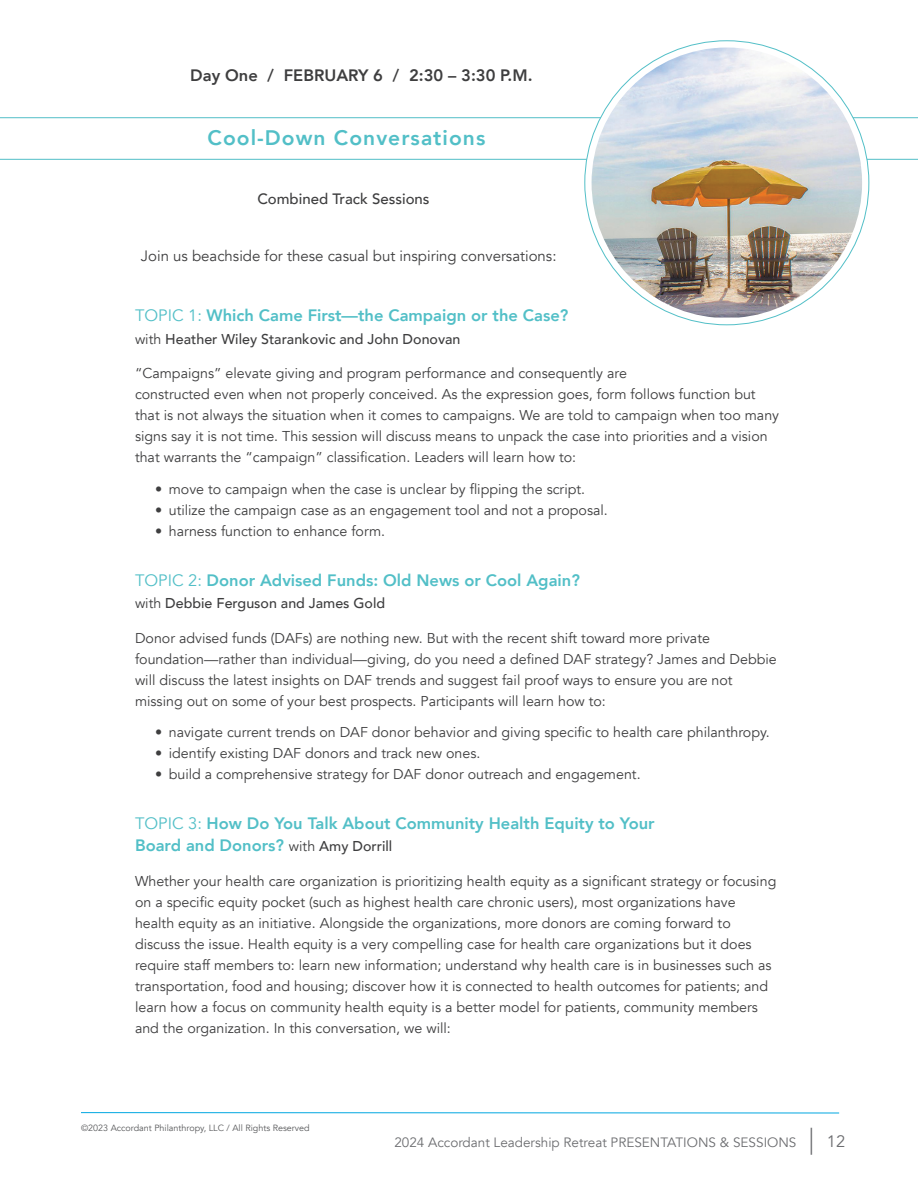
<style>
.page{position:relative;width:918px;height:1188px;background:#fff}
.page>*{position:absolute;margin:0;border:0;box-sizing:border-box;transform-origin:0 0}
.Bulleted_List{font:800 21px "Avenir";letter-spacing:.05em;color:#52bfc7}
.Standard_Body_Copy{font:800 16.5px/22.5px "Avenir";color:#52bfc7}
.Bulleted_List-2{font:800 16.5px "Avenir";color:#3e3e3f}
.t1{font:16.5px "Avenir";color:#6c6d70}
.Standard_Body_Copy-2{font:15px "Avenir";color:#3e3e3f}
.Standard_Body_Copy-3{font:500 15px "Avenir";color:#3e3e3f}
.Session_Description{font:14.25px/21px "Avenir";color:#3e3e3f}
.Standard_Body_Copy-4{font:500 14.25px "Avenir";color:#3e3e3f}
.t2{font:13.5px "Avenir";color:#6c6d70}
.t3{font:9px "Avenir";color:#58595b}
.s1{font-weight:400}
.s2{font-weight:400;font-size:14.25px;color:#3e3e3f}
.s3{font-weight:500;font-size:14.25px;color:#3e3e3f}
.s4{font-weight:300;font-size:27px}
</style>
<div class="page">
<hr style="left:81px;top:1112px;width:758px;height:1px;background:#00a7e1">
<hr style="left:0;top:117px;width:918px;height:1px;background:#52bfc7">
<hr style="left:0;top:159px;width:918px;height:1px;background:#52bfc7">
<img style="left:592px;top:48px;width:270px;height:270px">
<p class="Bulleted_List-2" style="left:190px;top:62px;width:344px">Day One / FEBRUARY 6 / 2:30 – 3:30 P.M.</p>
<p class="Bulleted_List" style="left:208px;top:121px;width:279px">Cool-Down Conversations</p>
<p class="Standard_Body_Copy-3" style="left:257px;top:186px;width:174px">Combined Track Sessions</p>
<p class="Standard_Body_Copy-2" style="left:141px;top:247px;width:417px">Join us beachside for these casual but inspiring conversations:</p>
<p class="Standard_Body_Copy" style="left:135px;top:304px;width:435px"><span class="s1">TOPIC 1:</span> Which Came First—the Campaign or the Case?</p>
<p class="Standard_Body_Copy-4" style="left:135px;top:326px;width:327px"><span class="s1">with</span> Heather Wiley Starankovic and John Donovan</p>
<p class="Session_Description" style="left:135px;top:363px;width:646px">“Campaigns” elevate giving and program performance and consequently are<br>constructed even when not properly conceived. As the expression goes, form follows function but that is not always the situation when it comes to campaigns. We are told to campaign when too many signs say it is not time. This session will discuss means to unpack the case into priorities and a vision that warrants the “campaign” classification. Leaders will learn how to:</p>
<p class="Session_Description" style="left:155px;top:479px;width:431px">• move to campaign when the case is unclear by flipping the script.</p>
<p class="Session_Description" style="left:155px;top:500px;width:454px">• utilize the campaign case as an engagement tool and not a proposal.</p>
<p class="Session_Description" style="left:155px;top:521px;width:231px">• harness function to enhance form.</p>
<p class="Standard_Body_Copy" style="left:135px;top:569px;width:446px"><span class="s1">TOPIC 2:</span> Donor Advised Funds: Old News or Cool Again?</p>
<p class="Standard_Body_Copy-4" style="left:135px;top:591px;width:252px"><span class="s1">with</span> Debbie Ferguson and James Gold</p>
<p class="Session_Description" style="left:135px;top:627px;width:643px">Donor advised funds (DAFs) are nothing new. But with the recent shift toward more private foundation—rather than individual—giving, do you need a defined DAF strategy? James and Debbie will discuss the latest insights on DAF trends and suggest fail proof ways to ensure you are not missing out on some of your best prospects. Participants will learn how to:</p>
<p class="Session_Description" style="left:155px;top:722px;width:616px">• navigate current trends on DAF donor behavior and giving specific to health care philanthropy.</p>
<p class="Session_Description" style="left:155px;top:743px;width:327px">• identify existing DAF donors and track new ones.</p>
<p class="Session_Description" style="left:155px;top:764px;width:487px">• build a comprehensive strategy for DAF donor outreach and engagement.</p>
<p class="Standard_Body_Copy" style="left:135px;top:812px;width:521px"><span class="s1">TOPIC 3:</span> How Do You Talk About Community Health Equity to Your<br>Board and Donors? <span class="s2">with</span> <span class="s3">Amy Dorrill</span></p>
<p class="Session_Description" style="left:135px;top:871px;width:643px">Whether your health care organization is prioritizing health equity as a significant strategy or focusing on a specific equity pocket (such as highest health care chronic users), most organizations have health equity as an initiative. Alongside the organizations, more donors are coming forward to discuss the issue. Health equity is a very compelling case for health care organizations but it does require staff members to: learn new information; understand why health care is in businesses such as transportation, food and housing; discover how it is connected to health outcomes for patients; and learn how a focus on community health equity is a better model for patients, community members and the organization. In this conversation, we will:</p>
<p class="t3" style="left:81px;top:1123px;width:230px">©2023 Accordant Philanthropy, LLC / All Rights Reserved</p>
<p class="t2" style="left:394px;top:1134px;width:404px">2024 Accordant Leadership Retreat PRESENTATIONS &amp; SESSIONS</p>
<p class="t1" style="left:808px;top:1131px;width:38px"><span class="s4">|</span> 12</p>
</div>
